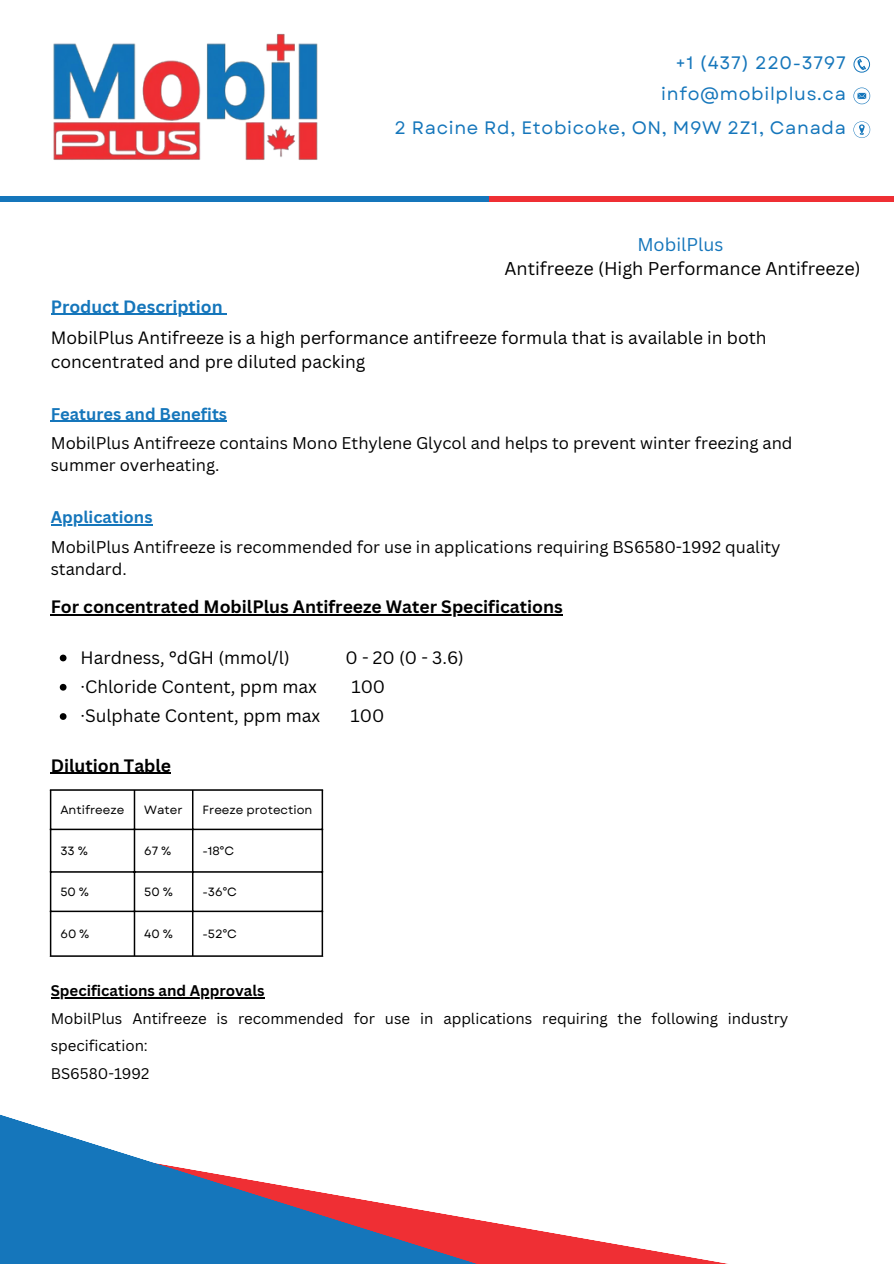
<style>
.page{position:relative;width:894px;height:1264px;background:#fff}
.page>*{position:absolute;margin:0;border:0;box-sizing:border-box;transform-origin:0 0}
.t1{font:18px "Garet";letter-spacing:.04em;color:#1576bb}
.t2{font:18px/24.8px "Canva Sans";color:#000;text-align:center}
.t3{font:17.55px "Canva Sans";color:#000}
.t4{font:700 17.55px "Canva Sans";color:#000}
.t5{font:17.4px/31.5px "Canva Sans";color:#000}
.t6{font:16.5px/29.2px "Canva Sans";color:#000}
.t7{font:15px/27.6px "Canva Sans";color:#000}
.t8{font:700 15px "Canva Sans";color:#000}
.t9{font:12px "Garet";color:#000}
.s1{color:#1576bb}
.s2{font-weight:700;color:#1576bb}
</style>
<div class="page">
<svg style="left:853px;top:56px;width:16px;height:17px"></svg>
<svg style="left:853px;top:88px;width:16px;height:16px"></svg>
<svg style="left:853px;top:121px;width:16px;height:17px"></svg>
<div style="left:0;top:196px;width:489px;height:6px;background:#1576bb"></div>
<div style="left:489px;top:196px;width:404px;height:6px;background:#ef2f34"></div>
<svg style="left:542px;top:1231px;width:180px;height:32px"></svg>
<svg style="left:0;top:1114px;width:542px;height:149px"></svg>
<img style="left:53px;top:33px;width:265px;height:127px">
<hr style="left:51px;top:314px;width:172px;height:1px;background:#1576bb">
<hr style="left:51px;top:421px;width:176px;height:1px;background:#1576bb">
<hr style="left:51px;top:524px;width:101px;height:1px;background:#1576bb">
<hr style="left:51px;top:614px;width:511px;height:1px;background:#000">
<svg style="left:60px;top:654px;width:6px;height:7px"></svg>
<svg style="left:60px;top:684px;width:6px;height:6px"></svg>
<svg style="left:60px;top:713px;width:6px;height:7px"></svg>
<hr style="left:51px;top:772px;width:120px;height:2px;background:#000">
<hr style="left:51px;top:997px;width:213px;height:1px;background:#000">
<hr style="left:50px;top:790px;width:1px;height:165px;background:#000">
<hr style="left:134px;top:790px;width:1px;height:165px;background:#000">
<hr style="left:192px;top:790px;width:1px;height:165px;background:#000">
<hr style="left:321px;top:790px;width:2px;height:165px;background:#000">
<hr style="left:50px;top:789px;width:273px;height:1px;background:#000">
<hr style="left:50px;top:828px;width:273px;height:2px;background:#000">
<hr style="left:50px;top:871px;width:273px;height:1px;background:#000">
<hr style="left:50px;top:910px;width:273px;height:2px;background:#000">
<hr style="left:50px;top:955px;width:273px;height:1px;background:#000">
<h2 class="t1" style="left:675px;top:50px;width:172px">+1 (437) 220-3797</h2>
<p class="t1" style="left:661px;top:81px;width:186px">info@mobilplus.ca</p>
<h2 class="t1" style="left:394px;top:115px;width:453px">2 Racine Rd, Etobicoke, ON, M9W 2Z1, Canada</h2>
<p class="t2" style="left:504px;top:231px;width:357px"><span class="s1">MobilPlus<br></span>Antifreeze (High Performance Antifreeze)</p>
<h2 class="t5" style="left:51px;top:290px;width:717px"><span class="s2">Product Description<br></span>MobilPlus Antifreeze is a high performance antifreeze formula that is available in both</h2>
<h2 class="t5" style="left:51px;top:345px;width:316px">concentrated and pre diluted packing</h2>
<p class="t6" style="left:51px;top:398px;width:743px"><span class="s2">Features and Benefits<br></span>MobilPlus Antifreeze contains Mono Ethylene Glycol and helps to prevent winter freezing and</p>
<p class="t6" style="left:51px;top:450px;width:170px">summer overheating.</p>
<h2 class="t6" style="left:51px;top:502px;width:731px"><span class="s2">Applications<br></span>MobilPlus Antifreeze is recommended for use in applications requiring BS6580-1992 quality</h2>
<h2 class="t6" style="left:51px;top:554px;width:77px">standard.</h2>
<h2 class="t4" style="left:51px;top:594px;width:513px">For concentrated MobilPlus Antifreeze Water Specifications</h2>
<h2 class="t3" style="left:80px;top:645px;width:211px">Hardness, °dGH (mmol/l)</h2>
<h2 class="t3" style="left:345px;top:645px;width:120px">0 - 20 (0 - 3.6)</h2>
<h2 class="t3" style="left:80px;top:674px;width:238px">·Chloride Content, ppm max</h2>
<h2 class="t3" style="left:351px;top:674px;width:35px">100</h2>
<h1 class="t3" style="left:80px;top:703px;width:241px">·Sulphate Content, ppm max</h1>
<h1 class="t3" style="left:350px;top:703px;width:35px">100</h1>
<h2 class="t4" style="left:51px;top:753px;width:122px">Dilution Table</h2>
<p class="t9" style="left:60px;top:800px;width:65px">Antifreeze</p>
<p class="t9" style="left:144px;top:800px;width:40px">Water</p>
<p class="t9" style="left:202px;top:800px;width:111px">Freeze protection</p>
<p class="t9" style="left:60px;top:842px;width:29px">33 %</p>
<p class="t9" style="left:144px;top:842px;width:29px">67 %</p>
<p class="t9" style="left:202px;top:842px;width:33px">-18°C</p>
<p class="t9" style="left:60px;top:882px;width:30px">50 %</p>
<p class="t9" style="left:144px;top:882px;width:30px">50 %</p>
<p class="t9" style="left:202px;top:882px;width:36px">-36°C</p>
<p class="t9" style="left:60px;top:925px;width:31px">60 %</p>
<p class="t9" style="left:144px;top:925px;width:30px">40 %</p>
<p class="t9" style="left:202px;top:925px;width:36px">-52°C</p>
<h2 class="t8" style="left:51px;top:980px;width:215px">Specifications and Approvals</h2>
<h2 class="t7" style="left:51px;top:1003px;width:739px">MobilPlus Antifreeze is recommended for use in applications requiring the following industry specification:</h2>
<h1 class="t7" style="left:51px;top:1059px;width:100px">BS6580-1992</h1>
</div>
